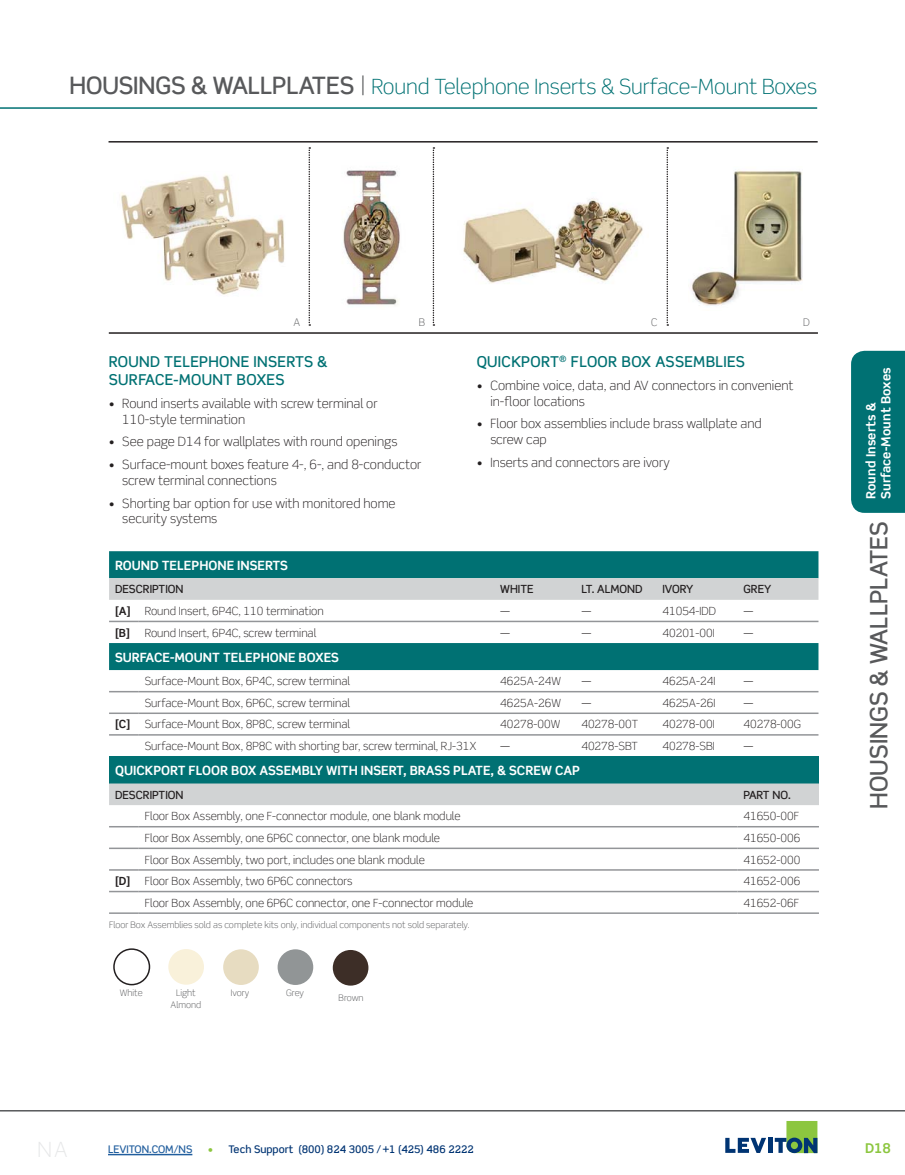
<style>
.page{position:relative;width:905px;height:1175px;background:#fff}
.page>*{position:absolute;margin:0;border:0;box-sizing:border-box;transform-origin:0 0}
.t1{font:500 24px "Scene Std";color:#58595b}
.t2{font:300 21px "Scene Std";letter-spacing:-.005em;color:#007173}
.t3{font:300 21px "Scene Std";color:#e6e7e8}
.t4{font:500 15px/18px "Scene Std";letter-spacing:.02em;color:#007173}
.t5{font:700 13.5px "Scene Std";color:#8cc63f}
.t6{font:300 12.75px/15.3px "Scene Std";color:#231f20}
.t7{font:700 12.75px/15px "Scene Std";color:#fff}
.t8{font:300 11.25px "Scene Std";color:#231f20}
.t9{font:500 11.25px "Scene Std";color:#231f20}
.t10{font:700 11.25px "Scene Std";color:#231f20}
.t11{font:500 10.5px "Scene Std";color:#003473}
.t12{font:500 10.5px "Scene Std";color:#215e9e}
.t13{font:300 10.5px "Scene Std";color:#58595b}
.t14{font:300 9px/12px "Scene Std";color:#58595b;text-align:center}
.s1{font-weight:500;font-size:24px;color:#58595b}
.s2{font-size:24px;color:#58595b}
.s3{color:#8cc63f}
</style>
<div class="page">
<img style="left:691px;top:170px;width:111px;height:136px">
<img style="left:343px;top:170px;width:57px;height:135px">
<img style="left:121px;top:174px;width:164px;height:121px">
<svg style="left:109px;top:551px;width:709px;height:119px;fill:#007173"></svg>
<div style="left:109px;top:578px;width:709px;height:22px;background:#d1d3d4"></div>
<hr style="left:109px;top:620px;width:30px;height:2px;background:#939598">
<hr style="left:139px;top:620px;width:679px;height:2px;background:#939598">
<hr style="left:109px;top:691px;width:30px;height:1px;background:#939598">
<hr style="left:139px;top:691px;width:679px;height:1px;background:#939598">
<hr style="left:109px;top:712px;width:30px;height:2px;background:#939598">
<hr style="left:139px;top:712px;width:679px;height:2px;background:#939598">
<hr style="left:109px;top:734px;width:30px;height:1px;background:#939598">
<hr style="left:139px;top:734px;width:679px;height:1px;background:#939598">
<img style="left:463px;top:198px;width:180px;height:86px">
<svg style="left:308px;top:147px;width:2px;height:179px"></svg>
<svg style="left:432px;top:147px;width:2px;height:179px"></svg>
<hr style="left:108px;top:141px;width:709px;height:1px;background:#231f20">
<hr style="left:109px;top:332px;width:709px;height:2px;background:#231f20">
<div style="left:109px;top:756px;width:710px;height:27px;background:#007173"></div>
<div style="left:109px;top:783px;width:710px;height:22px;background:#d1d3d4"></div>
<hr style="left:109px;top:826px;width:30px;height:1px;background:#939598">
<hr style="left:737px;top:826px;width:82px;height:1px;background:#939598">
<hr style="left:109px;top:847px;width:30px;height:2px;background:#939598">
<hr style="left:737px;top:847px;width:82px;height:2px;background:#939598">
<hr style="left:109px;top:869px;width:30px;height:1px;background:#939598">
<hr style="left:737px;top:869px;width:82px;height:1px;background:#939598">
<hr style="left:109px;top:890px;width:30px;height:2px;background:#939598">
<hr style="left:737px;top:890px;width:82px;height:2px;background:#939598">
<hr style="left:139px;top:826px;width:598px;height:1px;background:#939598">
<hr style="left:139px;top:847px;width:598px;height:2px;background:#939598">
<hr style="left:139px;top:869px;width:598px;height:1px;background:#939598">
<hr style="left:139px;top:890px;width:598px;height:2px;background:#939598">
<hr style="left:139px;top:912px;width:598px;height:2px;background:#939598">
<hr style="left:109px;top:912px;width:30px;height:2px;background:#939598">
<hr style="left:737px;top:912px;width:82px;height:2px;background:#939598">
<svg style="left:666px;top:147px;width:2px;height:179px"></svg>
<div style="left:113px;top:948px;width:37px;height:37px;border:2px solid #231f20;border-radius:50%"></div>
<div style="left:168px;top:949px;width:36px;height:35px;background:#f9f1da;border-radius:50%"></div>
<div style="left:223px;top:949px;width:36px;height:36px;background:#e7dcc1;border-radius:50%"></div>
<div style="left:277px;top:949px;width:36px;height:36px;background:#919596;border-radius:50%"></div>
<div style="left:333px;top:950px;width:35px;height:35px;background:#3d2e27;border-radius:50%"></div>
<hr style="left:0;top:1110px;width:904px;height:1px;background:#58595b">
<hr style="left:108px;top:1153px;width:84px;height:2px;background:#215e9e">
<svg style="left:725px;top:1137px;width:41px;height:15px"></svg>
<div style="left:767px;top:1137px;width:5px;height:15px;background:#003473"></div>
<svg style="left:774px;top:1121px;width:43px;height:32px"></svg>
<hr style="left:0;top:107px;width:817px;height:2px;background:#007173">
<div style="left:851px;top:351px;width:53px;height:162px;background:#007173"></div>
<h2 class="t2" style="left:69px;top:78px;width:749px"><span class="s1">HOUSINGS &amp; WALLPLATES</span> <span class="s2">|</span> Round Telephone Inserts &amp; Surface-Mount Boxes</h2>
<p class="t13" style="left:293px;top:317px;width:8px">A</p>
<p class="t13" style="left:419px;top:317px;width:8px">B</p>
<h3 class="t4" style="left:109px;top:354px;width:220px">ROUND TELEPHONE INSERTS &amp;<br>SURFACE-MOUNT BOXES</h3>
<p class="t6" style="left:122px;top:397px;width:257px;text-indent:-13px">• Round inserts available with screw terminal or<br>110-style termination</p>
<p class="t6" style="left:109px;top:435px;width:290px">• See page D14 for wallplates with round openings</p>
<p class="t6" style="left:122px;top:458px;width:301px;text-indent:-13px">• Surface-mount boxes feature 4-, 6-, and 8-conductor screw terminal connections</p>
<p class="t6" style="left:122px;top:496px;width:275px;text-indent:-13px">• Shorting bar option for use with monitored home security systems</p>
<p class="t13" style="left:651px;top:317px;width:8px">C</p>
<p class="t13" style="left:803px;top:317px;width:8px">D</p>
<h3 class="t4" style="left:477px;top:354px;width:270px">QUICKPORT<sup>®</sup> FLOOR BOX ASSEMBLIES</h3>
<p class="t6" style="left:490px;top:379px;width:304px;text-indent:-13px">• Combine voice, data, and AV connectors in convenient in-floor locations</p>
<p class="t6" style="left:490px;top:417px;width:273px;text-indent:-13px">• Floor box assemblies include brass wallplate and screw cap</p>
<p class="t6" style="left:477px;top:455px;width:194px">• Inserts and connectors are ivory</p>
<p class="t7" style="left:115px;top:559px;width:174px">ROUND TELEPHONE INSERTS</p>
<p class="t9" style="left:115px;top:584px;width:70px">DESCRIPTION</p>
<p class="t9" style="left:500px;top:584px;width:35px">WHITE</p>
<p class="t9" style="left:581px;top:584px;width:63px">LT. ALMOND</p>
<p class="t9" style="left:662px;top:584px;width:33px">IVORY</p>
<p class="t9" style="left:743px;top:584px;width:29px">GREY</p>
<p class="t10" style="left:115px;top:606px;width:17px">[A]</p>
<p class="t8" style="left:145px;top:606px;width:180px">Round Insert, 6P4C, 110 termination</p>
<p class="t8" style="left:500px;top:606px;width:12px">—</p>
<p class="t8" style="left:581px;top:606px;width:12px">—</p>
<p class="t8" style="left:662px;top:606px;width:55px">41054-IDD</p>
<p class="t8" style="left:743px;top:606px;width:12px">—</p>
<p class="t10" style="left:115px;top:628px;width:16px">[B]</p>
<p class="t8" style="left:145px;top:628px;width:173px">Round Insert, 6P4C, screw terminal</p>
<p class="t8" style="left:662px;top:628px;width:54px">40201-00I</p>
<p class="t7" style="left:115px;top:650px;width:225px">SURFACE-MOUNT TELEPHONE BOXES</p>
<p class="t8" style="left:145px;top:676px;width:207px">Surface-Mount Box, 6P4C, screw terminal</p>
<p class="t8" style="left:500px;top:676px;width:62px">4625A-24W</p>
<p class="t8" style="left:581px;top:676px;width:12px">—</p>
<p class="t8" style="left:662px;top:676px;width:55px">4625A-24I</p>
<p class="t8" style="left:743px;top:676px;width:12px">—</p>
<p class="t8" style="left:145px;top:698px;width:207px">Surface-Mount Box, 6P6C, screw terminal</p>
<p class="t8" style="left:500px;top:698px;width:62px">4625A-26W</p>
<p class="t8" style="left:581px;top:698px;width:12px">—</p>
<p class="t8" style="left:662px;top:698px;width:55px">4625A-26I</p>
<p class="t8" style="left:743px;top:698px;width:12px">—</p>
<p class="t10" style="left:115px;top:719px;width:17px">[C]</p>
<p class="t8" style="left:145px;top:719px;width:207px">Surface-Mount Box, 8P8C, screw terminal</p>
<p class="t8" style="left:500px;top:719px;width:62px">40278-00W</p>
<p class="t8" style="left:581px;top:719px;width:58px">40278-00T</p>
<p class="t8" style="left:662px;top:719px;width:54px">40278-00I</p>
<p class="t8" style="left:743px;top:719px;width:59px">40278-00G</p>
<p class="t8" style="left:145px;top:741px;width:333px">Surface-Mount Box, 8P8C with shorting bar, screw terminal, RJ-31X</p>
<p class="t8" style="left:500px;top:741px;width:12px">—</p>
<p class="t8" style="left:581px;top:741px;width:58px">40278-SBT</p>
<p class="t8" style="left:662px;top:741px;width:54px">40278-SBI</p>
<p class="t8" style="left:743px;top:741px;width:12px">—</p>
<p class="t7" style="left:115px;top:764px;width:466px">QUICKPORT FLOOR BOX ASSEMBLY WITH INSERT, BRASS PLATE, &amp; SCREW CAP</p>
<p class="t9" style="left:115px;top:790px;width:70px">DESCRIPTION</p>
<p class="t9" style="left:743px;top:790px;width:49px">PART NO.</p>
<p class="t8" style="left:145px;top:811px;width:317px">Floor Box Assembly, one F-connector module, one blank module</p>
<p class="t8" style="left:743px;top:811px;width:57px">41650-00F</p>
<p class="t8" style="left:145px;top:833px;width:297px">Floor Box Assembly, one 6P6C connector, one blank module</p>
<p class="t8" style="left:743px;top:833px;width:59px">41650-006</p>
<p class="t8" style="left:145px;top:854px;width:282px">Floor Box Assembly, two port, includes one blank module</p>
<p class="t8" style="left:743px;top:854px;width:59px">41652-000</p>
<p class="t10" style="left:115px;top:876px;width:17px">[D]</p>
<p class="t8" style="left:145px;top:876px;width:209px">Floor Box Assembly, two 6P6C connectors</p>
<p class="t8" style="left:743px;top:876px;width:59px">41652-006</p>
<p class="t8" style="left:145px;top:898px;width:330px">Floor Box Assembly, one 6P6C connector, one F-connector module</p>
<p class="t8" style="left:743px;top:898px;width:57px">41652-06F</p>
<p class="t14" style="left:109px;top:919px;width:362px">Floor Box Assemblies sold as complete kits only, individual components not sold separately.</p>
<p class="t14" style="left:120px;top:987px;width:24px">White</p>
<p class="t14" style="left:171px;top:987px;width:32px">Light<br>Almond</p>
<p class="t14" style="left:231px;top:987px;width:20px">Ivory</p>
<p class="t14" style="left:286px;top:987px;width:19px">Grey</p>
<p class="t14" style="left:338px;top:993px;width:26px">Brown</p>
<p class="t7" style="left:864px;top:499px;width:133px;rotate:-90deg">Round Inserts &amp;<br>Surface-Mount Boxes</p>
<h1 class="t1" style="left:868px;top:808px;width:289px;rotate:-90deg">HOUSINGS &amp; WALLPLATES</h1>
<h2 class="t3" style="left:37px;top:1140px;width:32px">NA</h2>
<p class="t12" style="left:108px;top:1145px;width:86px">LEVITON.COM/NS</p>
<p class="t11" style="left:208px;top:1145px;width:267px"><span class="s3">•</span> Tech Support (800) 824 3005 / +1 (425) 486 2222</p>
<p class="t5" style="left:865px;top:1142px;width:28px">D18</p>
</div>
